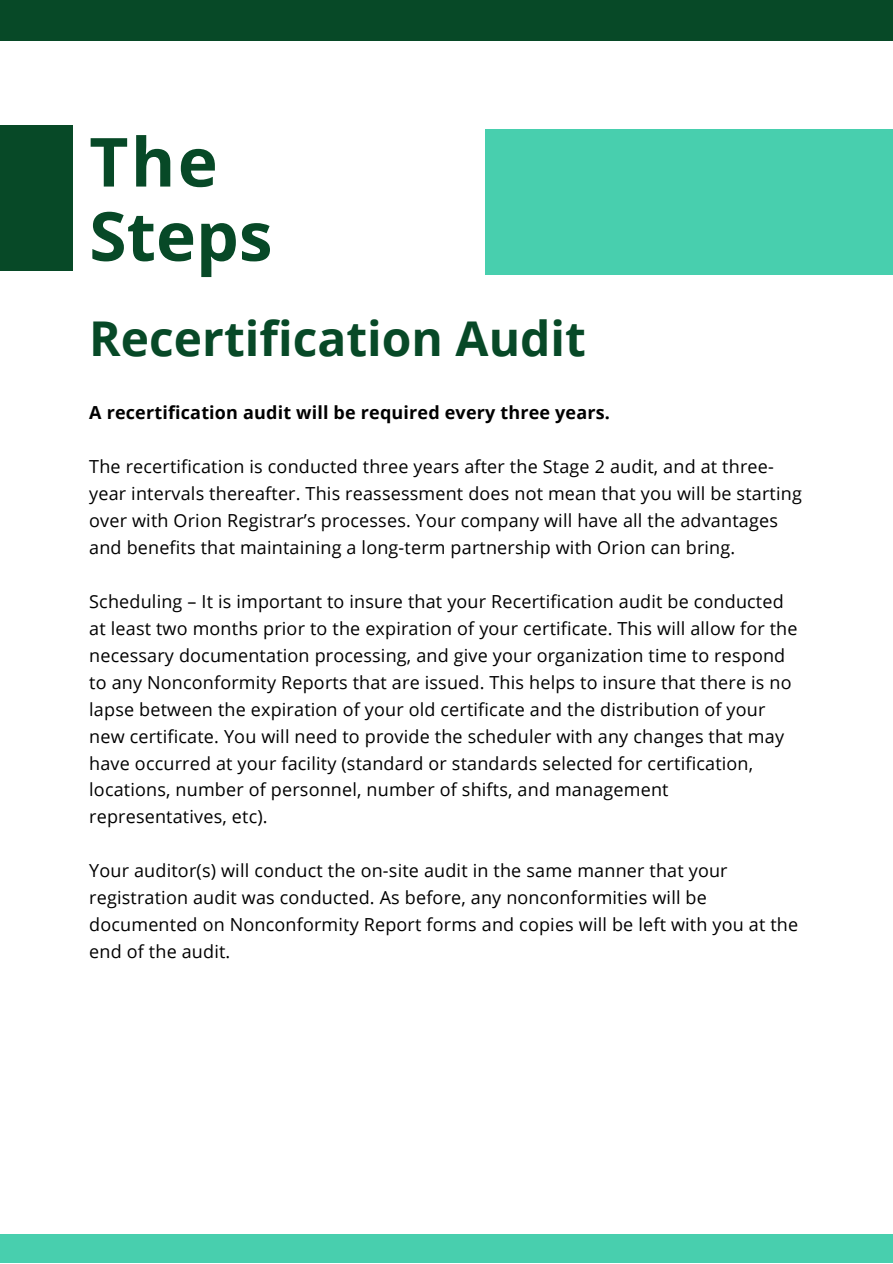
<style>
.page{position:relative;width:893px;height:1264px;background:#fff}
.page>*{position:absolute;margin:0;border:0;box-sizing:border-box;transform-origin:0 0}
.t1{font:700 67.65px/74.2px "Open Sans";color:#074927}
.t2{font:700 48px "Open Sans";color:#074927}
.t3{font:18px/27px "Open Sans";letter-spacing:.01em;color:#000}
.t4{font:700 18px "Open Sans";letter-spacing:.01em;color:#000}
</style>
<div class="page">
<div style="left:0;top:1234px;width:892px;height:28px;background:#48cfae"></div>
<div style="left:0;top:0;width:892px;height:40px;background:#074927"></div>
<div style="left:485px;top:130px;width:407px;height:145px;background:#48cfae"></div>
<div style="left:0;top:125px;width:72px;height:145px;background:#074927"></div>
<h1 class="t1" style="left:89px;top:123px;width:185px">The<br>Steps</h1>
<h2 class="t2" style="left:89px;top:304px;width:498px">Recertification Audit</h2>
<p class="t4" style="left:89px;top:399px;width:522px">A recertification audit will be required every three years.</p>
<p class="t3" style="left:89px;top:452px;width:714px">The recertification is conducted three years after the Stage 2 audit, and at three&shy;year intervals thereafter. This reassessment does not mean that you will be starting over with Orion Registrar’s processes. Your company will have all the advantages and benefits that maintaining a long-term partnership with Orion can bring.</p>
<p class="t3" style="left:89px;top:587px;width:709px">Scheduling – It is important to insure that your Recertification audit be conducted at least two months prior to the expiration of your certificate. This will allow for the necessary documentation processing, and give your organization time to respond to any Nonconformity Reports that are issued. This helps to insure that there is no lapse between the expiration of your old certificate and the distribution of your new certificate. You will need to provide the scheduler with any changes that may have occurred at your facility (standard or standards selected for certification, locations, number of personnel, number of shifts, and management representatives, etc).</p>
<p class="t3" style="left:89px;top:857px;width:710px">Your auditor(s) will conduct the on-site audit in the same manner that your registration audit was conducted. As before, any nonconformities will be documented on Nonconformity Report forms and copies will be left with you at the end of the audit.</p>
</div>
